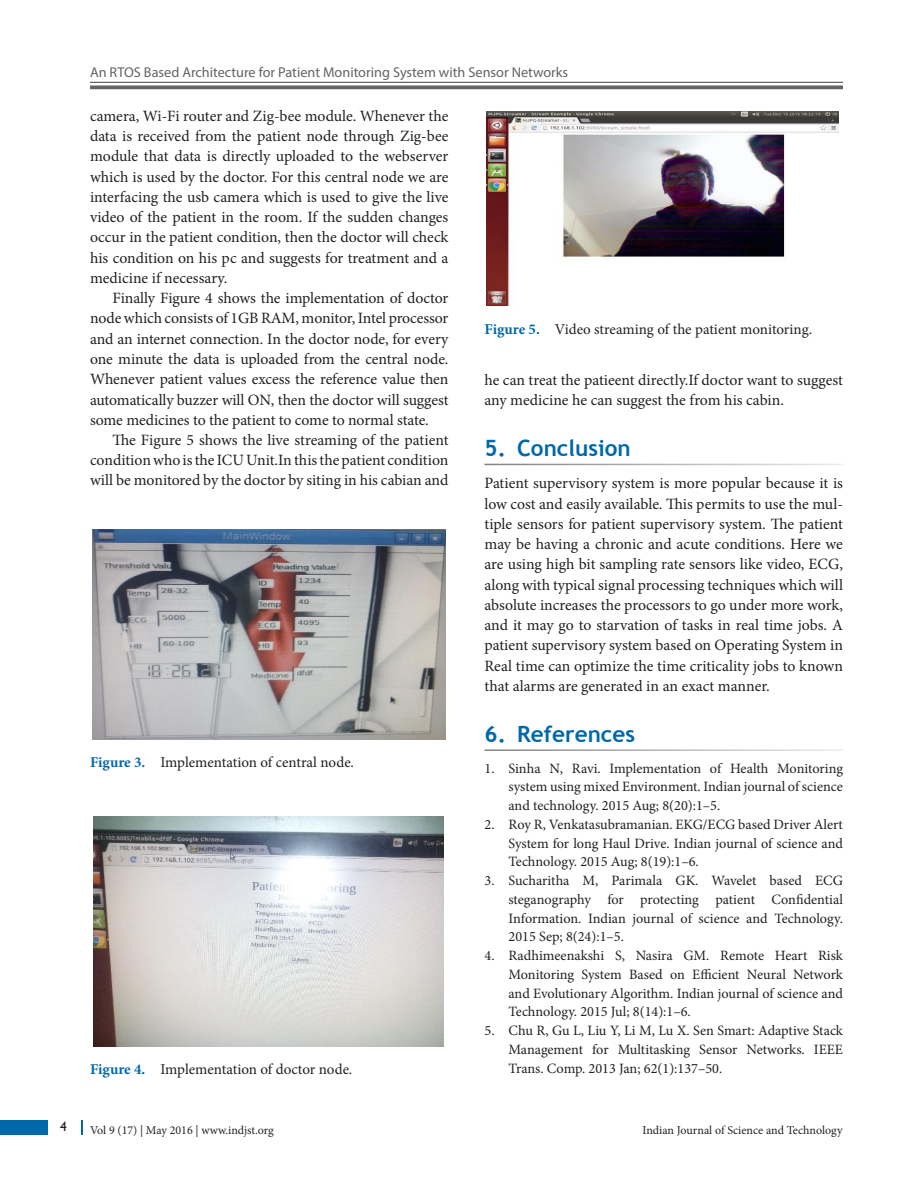
<style>
.page{position:relative;width:918px;height:1188px;background:#fff}
.page>*{position:absolute;margin:0;border:0;box-sizing:border-box;transform-origin:0 0}
.t1{font:700 22.5px "Trebuchet MS";color:#0068a9}
.Text_Ind{font:15.75px/20.2px "Minion Pro";letter-spacing:-.005em;color:#231f20;text-align:justify}
.Text{font:15.75px/20.2px "Minion Pro";color:#231f20;text-align:justify}
.Fig_cap{font:15px "Minion Pro";color:#231f20}
.Ref{font:14.25px/18.8px "Minion Pro";color:#231f20;text-align:justify}
.t2{font:14.25px "Myriad Pro";color:#636366}
.t3{font:13.5px "Gill Sans";color:#231f20}
.t4{font:12px "Minion Pro";color:#231f20}
.s1{font-weight:700;color:#0068a9}
</style>
<div class="page">
<hr style="left:90px;top:82px;width:753px;height:1px;background:#636366">
<svg style="left:90px;top:85px;width:753px;height:4px;background:#767678"></svg>
<div style="left:0;top:1120px;width:47px;height:15px;background:#0068a9"></div>
<svg style="left:81px;top:1120px;width:1px;height:15px"></svg>
<img style="left:487px;top:112px;width:351px;height:194px">
<img style="left:94px;top:816px;width:350px;height:231px">
<img style="left:92px;top:529px;width:354px;height:210px">
<p class="t2" style="left:90px;top:64px;width:480px">An RTOS Based Architecture for Patient Monitoring System with Sensor Networks</p>
<p class="Text_Ind" style="left:90px;top:106px;width:360px">camera, Wi-Fi router and Zig-bee module. Whenever the data is received from the patient node through Zig-bee module that data is directly uploaded to the webserver which is used by the doctor. For this central node we are interfacing the usb camera which is used to give the live video of the patient in the room. If the sudden changes occur in the patient condition, then the doctor will check his condition on his pc and suggests for treatment and a medicine if necessary.</p>
<p class="Text_Ind" style="left:90px;top:288px;width:360px;text-indent:23px">Finally Figure 4 shows the implementation of doctor node which consists of 1GB RAM, monitor, Intel processor and an internet connection. In the doctor node, for every one minute the data is uploaded from the central node.<br>Whenever patient values excess the reference value then automatically buzzer will ON, then the doctor will suggest some medicines to the patient to come to normal state.</p>
<p class="Text_Ind" style="left:90px;top:430px;width:360px;text-indent:23px">The Figure 5 shows the live streaming of the patient condition who is the ICU Unit.In this the patient condition will be monitored by the doctor by siting in his cabian and</p>
<p class="Fig_cap" style="left:90px;top:752px;width:266px"><span class="s1">Figure 3.</span> Implementation of central node.</p>
<p class="Fig_cap" style="left:90px;top:1059px;width:264px"><span class="s1">Figure 4.</span> Implementation of doctor node.</p>
<p class="t3" style="left:60px;top:1118px;width:8px">4</p>
<p class="t4" style="left:90px;top:1123px;width:185px">Vol 9 (17) | May 2016 | www.indjst.org</p>
<p class="Fig_cap" style="left:484px;top:319px;width:329px"><span class="s1">Figure 5.</span> Video streaming of the patient monitoring.</p>
<p class="Text_Ind" style="left:484px;top:370px;width:360px">he can treat the patieent directly.If doctor want to suggest any medicine he can suggest the from his cabin.</p>
<h1 class="t1" style="left:484px;top:434px;width:148px">5. Conclusion</h1>
<p class="Text" style="left:484px;top:473px;width:360px">Patient supervisory system is more popular because it is low cost and easily available. This permits to use the mul&shy;tiple sensors for patient supervisory system. The patient may be having a chronic and acute conditions. Here we are using high bit sampling rate sensors like video, ECG, along with typical signal processing techniques which will absolute increases the processors to go under more work, and it may go to starvation of tasks in real time jobs. A patient supervisory system based on Operating System in Real time can optimize the time criticality jobs to known that alarms are generated in an exact manner.</p>
<h1 class="t1" style="left:484px;top:720px;width:152px">6. References</h1>
<p class="Ref" style="left:508px;top:759px;width:336px;text-indent:-24px">1. Sinha N, Ravi. Implementation of Health Monitoring system using mixed Environment. Indian journal of science and technology. 2015 Aug; 8(20):1–5.</p>
<p class="Ref" style="left:508px;top:815px;width:336px;text-indent:-24px">2. Roy R, Venkatasubramanian. EKG/ECG based Driver Alert System for long Haul Drive. Indian journal of science and Technology. 2015 Aug; 8(19):1–6.</p>
<p class="Ref" style="left:508px;top:871px;width:336px;text-indent:-24px">3. Sucharitha M, Parimala GK. Wavelet based ECG steganography for protecting patient Confidential Information. Indian journal of science and Technology.<br>2015 Sep; 8(24):1–5.</p>
<p class="Ref" style="left:508px;top:946px;width:336px;text-indent:-24px">4. Radhimeenakshi S, Nasira GM. Remote Heart Risk Monitoring System Based on Efficient Neural Network and Evolutionary Algorithm. Indian journal of science and Technology. 2015 Jul; 8(14):1–6.</p>
<p class="Ref" style="left:508px;top:1021px;width:336px;text-indent:-24px">5. Chu R, Gu L, Liu Y, Li M, Lu X. Sen Smart: Adaptive Stack Management for Multitasking Sensor Networks. IEEE Trans. Comp. 2013 Jan; 62(1):137–50.</p>
<p class="t4" style="left:642px;top:1123px;width:202px">Indian Journal of Science and Technology</p>
</div>
